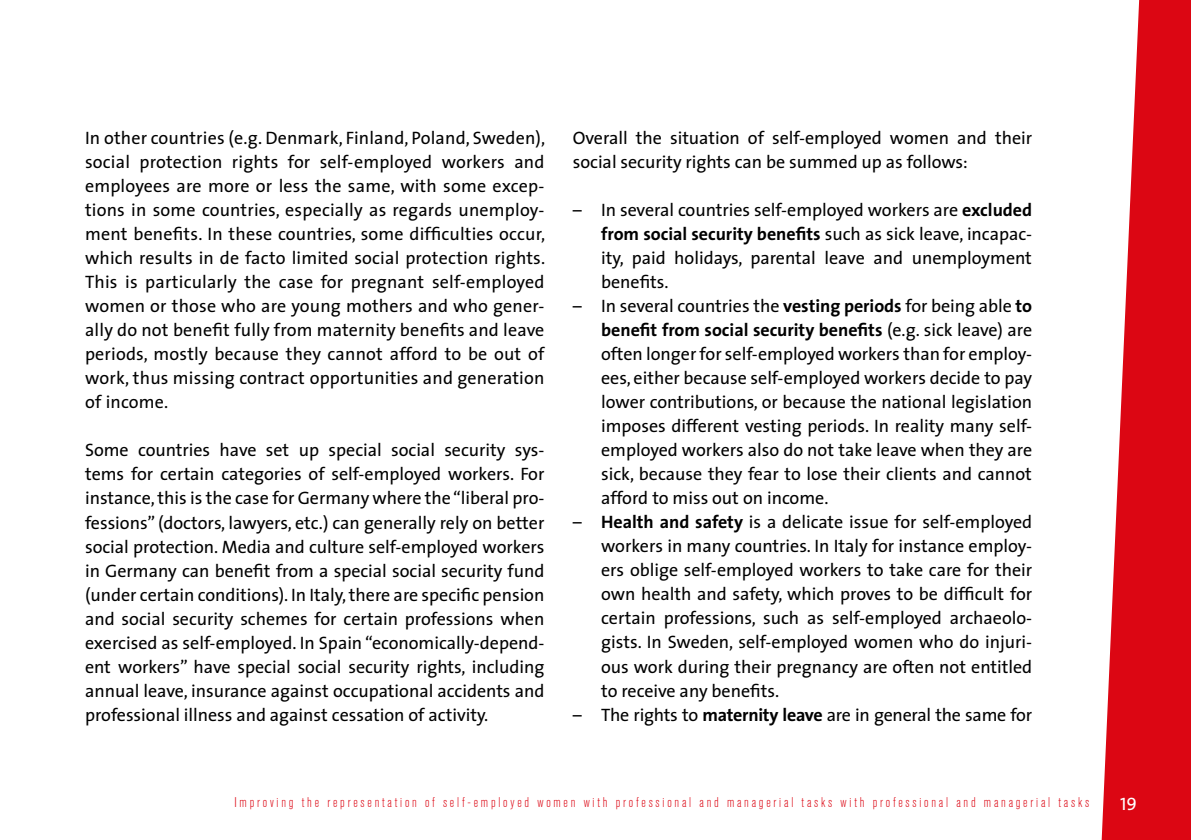
<style>
.page{position:relative;width:1191px;height:840px;background:#fff}
.page>*{position:absolute;margin:0;border:0;box-sizing:border-box;transform-origin:0 0}
.t1{font:18px/24px "The Sans";color:#000;text-align:justify}
.t2{font:18px "The Sans Caps";color:#fff}
.t3{font:300 condensed 14px "Akzidenz Grotesk BQ";letter-spacing:.2em;color:#dc0613}
.s1{font-weight:700}
</style>
<div class="page">
<svg style="left:1101px;top:0;width:90px;height:839px;fill:#dc0613"></svg>
<p class="t1" style="left:85px;top:126px;width:462px">In other countries (e.g. Denmark, Finland, Poland, Sweden), social protection rights for self-employed workers and employees are more or less the same, with some excep&shy;tions in some countries, especially as regards unemploy&shy;ment benefits. In these countries, some difficulties occur, which results in de facto limited social protection rights.<br>This is particularly the case for pregnant self-employed women or those who are young mothers and who gener&shy;ally do not benefit fully from maternity benefits and leave periods, mostly because they cannot afford to be out of work, thus missing contract opportunities and generation of income.</p>
<p class="t1" style="left:85px;top:438px;width:461px">Some countries have set up special social security sys&shy;tems for certain categories of self-employed workers. For instance, this is the case for Germany where the “liberal pro&shy;fessions” (doctors, lawyers, etc.) can generally rely on better social protection. Media and culture self-employed workers in Germany can benefit from a special social security fund (under certain conditions). In Italy, there are specific pension and social security schemes for certain professions when exercised as self-employed. In Spain “economically-depend&shy;ent workers” have special social security rights, including annual leave, insurance against occupational accidents and professional illness and against cessation of activity.</p>
<p class="t1" style="left:573px;top:126px;width:461px">Overall the situation of self-employed women and their social security rights can be summed up as follows:</p>
<p class="t1" style="left:601px;top:198px;width:432px;text-indent:-28px">– In several countries self-employed workers are <span class="s1">excluded from social security benefits</span> such as sick leave, incapac&shy;ity, paid holidays, parental leave and unemployment benefits.</p>
<p class="t1" style="left:601px;top:294px;width:432px;text-indent:-28px">– In several countries the <span class="s1">vesting periods</span> for being able <span class="s1">to benefit from social security benefits</span> (e.g. sick leave) are often longer for self-employed workers than for employ&shy;ees, either because self-employed workers decide to pay lower contributions, or because the national legislation imposes different vesting periods. In reality many self&shy;employed workers also do not take leave when they are sick, because they fear to lose their clients and cannot afford to miss out on income.</p>
<p class="t1" style="left:601px;top:510px;width:432px;text-indent:-28px">– <span class="s1">Health and safety</span> is a delicate issue for self-employed workers in many countries. In Italy for instance employ&shy;ers oblige self-employed workers to take care for their own health and safety, which proves to be difficult for certain professions, such as self-employed archaeolo&shy;gists. In Sweden, self-employed women who do injuri&shy;ous work during their pregnancy are often not entitled to receive any benefits.</p>
<p class="t1" style="left:573px;top:702px;width:461px">– The rights to <span class="s1">maternity leave</span> are in general the same for</p>
<p class="t3" style="left:234px;top:793px;width:856px">Improving the representation of self-employed women with professional and managerial tasks with professional and managerial tasks</p>
<p class="t2" style="left:1120px;top:791px;width:18px">19</p>
</div>
